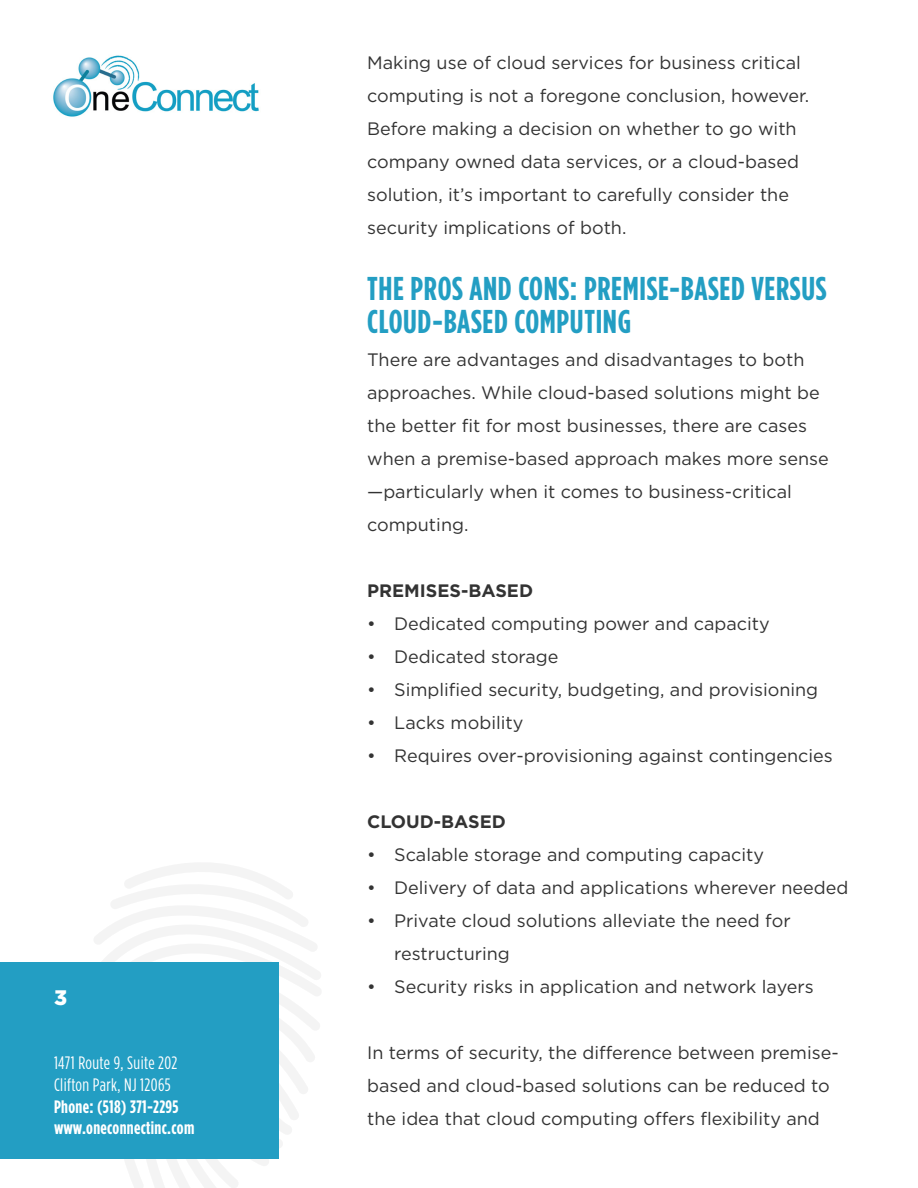
<style>
.page{position:relative;width:918px;height:1188px;background:#fff}
.page>*{position:absolute;margin:0;border:0;box-sizing:border-box;transform-origin:0 0}
.t1{font:700 condensed 33px/33px "Gotham HTF";letter-spacing:.02em;color:#239ec3}
.t2{font:900 21px "Gotham HTF";color:#fff}
.t3{font:18px/33px "Gotham HTF";color:#333}
.t4{font:700 condensed 18px "Gotham HTF";letter-spacing:.02em;color:#fff}
.t5{font:condensed 18px "Gotham HTF";letter-spacing:.02em;color:#fff}
.t6{font:700 18px "Gotham HTF";color:#333}
</style>
<div class="page">
<svg style="left:84px;top:863px;width:237px;height:325px"></svg>
<div style="left:0;top:962px;width:279px;height:196px;background:#239ec3"></div>
<img style="left:53px;top:55px;width:206px;height:62px">
<p class="t2" style="left:54px;top:985px;width:15px">3</p>
<p class="t5" style="left:54px;top:1053px;width:125px">1471 Route 9, Suite 202</p>
<p class="t5" style="left:54px;top:1075px;width:118px">Clifton Park, NJ 12065</p>
<p class="t4" style="left:54px;top:1096px;width:126px">Phone: (518) 371-2295</p>
<p class="t4" style="left:54px;top:1118px;width:142px">www.oneconnectinc.com</p>
<p class="t3" style="left:367px;top:46px;width:444px">Making use of cloud services for business critical computing is not a foregone conclusion, however.<br>Before making a decision on whether to go with company owned data services, or a cloud-based solution, it’s important to carefully consider the security implications of both.</p>
<p class="t1" style="left:367px;top:271px;width:461px">THE PROS AND CONS: PREMISE-BASED VERSUS<br>CLOUD-BASED COMPUTING</p>
<p class="t3" style="left:367px;top:343px;width:463px">There are advantages and disadvantages to both approaches. While cloud-based solutions might be the better fit for most businesses, there are cases when a premise-based approach makes more sense —particularly when it comes to business-critical computing.</p>
<p class="t6" style="left:367px;top:580px;width:167px">PREMISES-BASED</p>
<p class="t3" style="left:367px;top:607px;width:404px">• Dedicated computing power and capacity</p>
<p class="t3" style="left:367px;top:640px;width:193px">• Dedicated storage</p>
<p class="t3" style="left:367px;top:673px;width:453px">• Simplified security, budgeting, and provisioning</p>
<p class="t3" style="left:367px;top:706px;width:158px">• Lacks mobility</p>
<p class="t3" style="left:367px;top:739px;width:467px">• Requires over-provisioning against contingencies</p>
<p class="t6" style="left:367px;top:811px;width:140px">CLOUD-BASED</p>
<p class="t3" style="left:367px;top:838px;width:398px">• Scalable storage and computing capacity</p>
<p class="t3" style="left:367px;top:871px;width:483px">• Delivery of data and applications wherever needed</p>
<p class="t3" style="left:394px;top:904px;width:398px;text-indent:-27px">• Private cloud solutions alleviate the need for restructuring</p>
<p class="t3" style="left:367px;top:970px;width:448px">• Security risks in application and network layers</p>
<p class="t3" style="left:367px;top:1036px;width:473px">In terms of security, the difference between premise&shy;based and cloud-based solutions can be reduced to the idea that cloud computing offers flexibility and</p>
</div>
